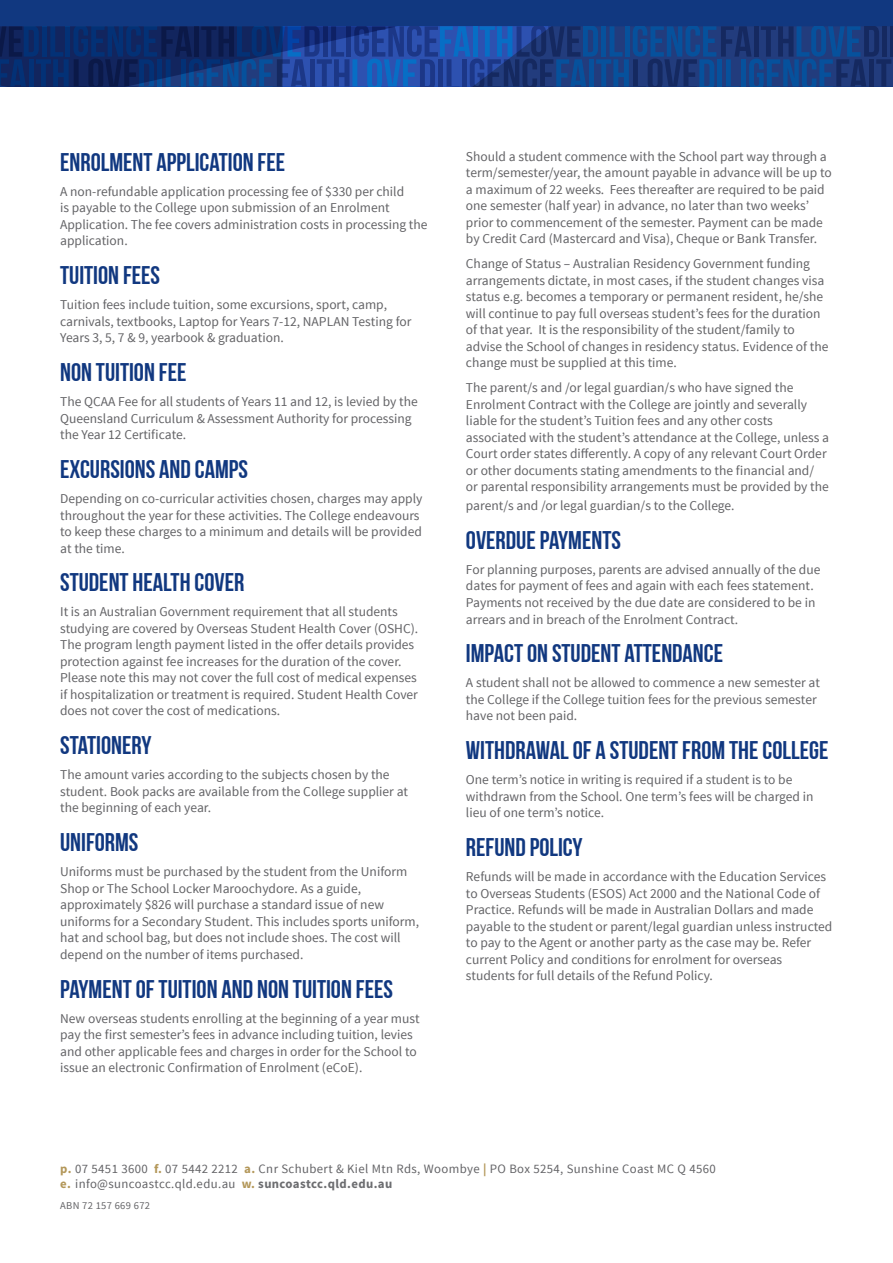
<style>
.page{position:relative;width:893px;height:1263px;background:#fff}
.page>*{position:absolute;margin:0;border:0;box-sizing:border-box;transform-origin:0 0}
.t1{font:25.5px "Bebas Neue";color:#113880}
.COPY{font:13.5px/16.5px "Source Sans Pro";color:#636366}
.t2{font:12.75px "Source Sans Pro";letter-spacing:.03em;color:#636366}
.t3{font:10.5px "Source Sans Pro";letter-spacing:.03em;color:#636366}
.s1{font-weight:700;color:#b39759}
.s2{font-weight:700;color:#6c6d70}
</style>
<div class="page">
<div style="left:0;top:0;width:893px;height:26px;background:#113880"></div>
<hr style="left:891px;top:26px;width:2px;height:31px;background:#152960">
<svg style="left:0;top:26px;width:891px;height:60px;background:#163b80"></svg>
<p class="t1" style="left:60px;top:148px;width:227px">ENROLMENT APPLICATION FEE</p>
<p class="COPY" style="left:60px;top:183px;width:369px">A non-refundable application processing fee of $330 per child<br>is payable to the College upon submission of an Enrolment Application. The fee covers administration costs in processing the application.</p>
<p class="t1" style="left:60px;top:261px;width:102px">TUITION FEES</p>
<p class="COPY" style="left:60px;top:297px;width:353px">Tuition fees include tuition, some excursions, sport, camp, carnivals, textbooks, Laptop for Years 7-12, NAPLAN Testing for<br>Years 3, 5, 7 &amp; 9, yearbook &amp; graduation.</p>
<p class="t1" style="left:60px;top:358px;width:128px">NON TUITION FEE</p>
<p class="COPY" style="left:60px;top:394px;width:359px">The QCAA Fee for all students of Years 11 and 12, is levied by the<br>Queensland Curriculum &amp; Assessment Authority for processing the Year 12 Certificate.</p>
<p class="t1" style="left:60px;top:455px;width:189px">EXCURSIONS AND CAMPS</p>
<p class="COPY" style="left:60px;top:491px;width:364px">Depending on co-curricular activities chosen, charges may apply throughout the year for these activities. The College endeavours to keep these charges to a minimum and details will be provided at the time.</p>
<p class="t1" style="left:60px;top:569px;width:186px">STUDENT HEALTH COVER</p>
<p class="COPY" style="left:60px;top:604px;width:360px">It is an Australian Government requirement that all students studying are covered by Overseas Student Health Cover (OSHC).<br>The program length payment listed in the offer details provides protection against fee increases for the duration of the cover.<br>Please note this may not cover the full cost of medical expenses if hospitalization or treatment is required. Student Health Cover does not cover the cost of medications.</p>
<p class="t1" style="left:60px;top:731px;width:93px">STATIONERY</p>
<p class="COPY" style="left:60px;top:767px;width:349px">The amount varies according to the subjects chosen by the student. Book packs are available from the College supplier at the beginning of each year.</p>
<p class="t1" style="left:60px;top:828px;width:80px">UNIFORMS</p>
<p class="COPY" style="left:60px;top:864px;width:360px">Uniforms must be purchased by the student from the Uniform Shop or The School Locker Maroochydore. As a guide, approximately $826 will purchase a standard issue of new uniforms for a Secondary Student. This includes sports uniform, hat and school bag, but does not include shoes. The cost will depend on the number of items purchased.</p>
<p class="t1" style="left:60px;top:975px;width:334px">PAYMENT OF TUITION AND NON TUITION FEES</p>
<p class="COPY" style="left:60px;top:1010px;width:361px">New overseas students enrolling at the beginning of a year must pay the first semester’s fees in advance including tuition, levies and other applicable fees and charges in order for the School to issue an electronic Confirmation of Enrolment (eCoE).</p>
<p class="COPY" style="left:466px;top:148px;width:367px">Should a student commence with the School part way through a term/semester/year, the amount payable in advance will be up to a maximum of 22 weeks. Fees thereafter are required to be paid one semester (half year) in advance, no later than two weeks’ prior to commencement of the semester. Payment can be made by Credit Card (Mastercard and Visa), Cheque or Bank Transfer.</p>
<p class="COPY" style="left:466px;top:256px;width:364px">Change of Status – Australian Residency Government funding arrangements dictate, in most cases, if the student changes visa status e.g. becomes a temporary or permanent resident, he/she will continue to pay full overseas student’s fees for the duration of that year. It is the responsibility of the student/family to advise the School of changes in residency status. Evidence of the change must be supplied at this time.</p>
<p class="COPY" style="left:466px;top:380px;width:365px">The parent/s and /or legal guardian/s who have signed the Enrolment Contract with the College are jointly and severally liable for the student’s Tuition fees and any other costs associated with the student’s attendance at the College, unless a Court order states differently. A copy of any relevant Court Order or other documents stating amendments to the financial and/ or parental responsibility arrangements must be provided by the</p>
<p class="COPY" style="left:466px;top:498px;width:270px">parent/s and /or legal guardian/s to the College.</p>
<p class="t1" style="left:466px;top:526px;width:156px">OVERDUE PAYMENTS</p>
<p class="COPY" style="left:466px;top:561px;width:356px">For planning purposes, parents are advised annually of the due dates for payment of fees and again with each fees statement.<br>Payments not received by the due date are considered to be in arrears and in breach of the Enrolment Contract.</p>
<p class="t1" style="left:466px;top:639px;width:259px">IMPACT ON STUDENT ATTENDANCE</p>
<p class="COPY" style="left:466px;top:675px;width:355px">A student shall not be allowed to commence a new semester at the College if the College tuition fees for the previous semester have not been paid.</p>
<p class="t1" style="left:466px;top:736px;width:364px">WITHDRAWAL OF A STUDENT FROM THE COLLEGE</p>
<p class="COPY" style="left:466px;top:772px;width:349px">One term’s notice in writing is required if a student is to be withdrawn from the School. One term’s fees will be charged in lieu of one term’s notice.</p>
<p class="t1" style="left:466px;top:833px;width:118px">REFUND POLICY</p>
<p class="COPY" style="left:466px;top:868px;width:368px">Refunds will be made in accordance with the Education Services to Overseas Students (ESOS) Act 2000 and the National Code of Practice. Refunds will be made in Australian Dollars and made payable to the student or parent/legal guardian unless instructed to pay to the Agent or another party as the case may be. Refer current Policy and conditions for enrolment for overseas students for full details of the Refund Policy.</p>
<p class="t2" style="left:60px;top:1160px;width:657px"><span class="s1">p.</span> 07 5451 3600 <span class="s1">f.</span> 07 5442 2212 <span class="s1">a.</span> Cnr Schubert &amp; Kiel Mtn Rds, Woombye <span class="s1">|</span> PO Box 5254, Sunshine Coast MC Q 4560</p>
<p class="t2" style="left:60px;top:1176px;width:334px"><span class="s1">e.</span> info@suncoastcc.qld.edu.au <span class="s1">w.</span> <span class="s2">suncoastcc.qld.edu.au</span></p>
<p class="t3" style="left:60px;top:1199px;width:91px">ABN 72 157 669 672</p>
</div>
